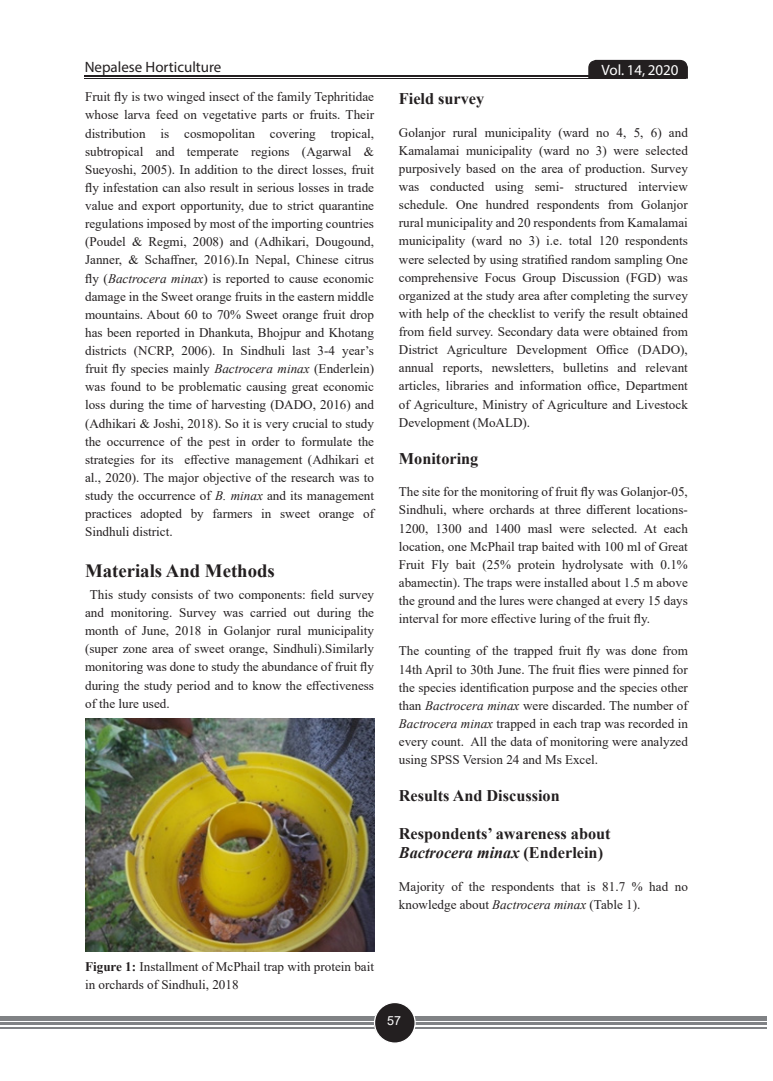
<style>
.page{position:relative;width:773px;height:1081px;background:#fff}
.page>*{position:absolute;margin:0;border:0;box-sizing:border-box;transform-origin:0 0}
.sub_Head{font:700 18.75px "Times New Roman";color:#231f20}
.head_2_english{font:700 16.25px/19.5px "Times New Roman";color:#231f20}
.t1{font:15px "Myriad Pro";color:#231f20}
.t2{font:15px "Myriad Pro";color:#fff}
.body_text{font:13.12px/18.1px "Times New Roman";color:#231f20;text-align:justify}
.t3{font:12.5px "Arial";color:#fff}
.s1{font-style:italic}
.s2{font-weight:700}
</style>
<div class="page">
<div style="left:372px;top:1005px;width:36px;height:35px;border:1px solid #fff;border-radius:50%"></div>
<svg style="left:587px;top:59px;width:101px;height:20px;background:#332f30"></svg>
<hr style="left:85px;top:76px;width:601px;height:1px;background:#231f20">
<hr style="left:85px;top:78px;width:601px;height:1px;background:#231f20">
<div style="left:0;top:1016px;width:15px;height:5px;background:#808285"></div>
<svg style="left:0;top:1023px;width:15px;height:5px"></svg>
<div style="left:15px;top:1016px;width:752px;height:5px;background:#808285"></div>
<hr style="left:15px;top:1023px;width:752px;height:2px;background:#808285">
<hr style="left:15px;top:1026px;width:752px;height:2px;background:#808285">
<div style="left:374px;top:1002px;width:41px;height:41px;background:#231f20;border-radius:50%"></div>
<div style="left:374px;top:1002px;width:41px;height:41px;border:1px solid #fff;border-radius:50%"></div>
<img style="left:86px;top:718px;width:288px;height:234px">
<p class="t1" style="left:85px;top:57px;width:138px">Nepalese Horticulture</p>
<p class="t2" style="left:601px;top:61px;width:78px">Vol. 14, 2020</p>
<p class="body_text" style="left:85px;top:87px;width:290px">Fruit fly is two winged insect of the family Tephritidae whose larva feed on vegetative parts or fruits. Their distribution is cosmopolitan covering tropical, subtropical and temperate regions (Agarwal &amp; Sueyoshi, 2005). In addition to the direct losses, fruit fly infestation can also result in serious losses in trade value and export opportunity, due to strict quarantine regulations imposed by most of the importing countries (Poudel &amp; Regmi, 2008) and (Adhikari, Dougound, Janner, &amp; Schaffner, 2016).In Nepal, Chinese citrus fly (<span class="s1">Bactrocera minax</span>) is reported to cause economic damage in the Sweet orange fruits in the eastern middle mountains. About 60 to 70% Sweet orange fruit drop has been reported in Dhankuta, Bhojpur and Khotang districts (NCRP, 2006). In Sindhuli last 3-4 year’s fruit fly species mainly <span class="s1">Bactrocera minax</span> (Enderlein) was found to be problematic causing great economic loss during the time of harvesting (DADO, 2016) and (Adhikari &amp; Joshi, 2018). So it is very crucial to study the occurrence of the pest in order to formulate the strategies for its effective management (Adhikari et al., 2020). The major objective of the research was to study the occurrence of <span class="s1">B. minax</span> and its management practices adopted by farmers in sweet orange of Sindhuli district.</p>
<p class="sub_Head" style="left:85px;top:557px;width:191px">Materials And Methods</p>
<p class="body_text" style="left:85px;top:585px;width:290px;text-indent:5px">This study consists of two components: field survey and monitoring. Survey was carried out during the month of June, 2018 in Golanjor rural municipality (super zone area of sweet orange, Sindhuli).Similarly monitoring was done to study the abundance of fruit fly during the study period and to know the effectiveness of the lure used.</p>
<p class="body_text" style="left:85px;top:957px;width:290px"><span class="s2">Figure 1:</span> Installment of McPhail trap with protein bait in orchards of Sindhuli, 2018</p>
<p class="head_2_english" style="left:399px;top:89px;width:87px">Field survey</p>
<p class="body_text" style="left:399px;top:123px;width:290px">Golanjor rural municipality (ward no 4, 5, 6) and Kamalamai municipality (ward no 3) were selected purposively based on the area of production. Survey was conducted using semi- structured interview schedule. One hundred respondents from Golanjor rural municipality and 20 respondents from Kamalamai municipality (ward no 3) i.e. total 120 respondents were selected by using stratified random sampling One comprehensive Focus Group Discussion (FGD) was organized at the study area after completing the survey with help of the checklist to verify the result obtained from field survey. Secondary data were obtained from District Agriculture Development Office (DADO), annual reports, newsletters, bulletins and relevant articles, libraries and information office, Department of Agriculture, Ministry of Agriculture and Livestock Development (MoALD).</p>
<p class="head_2_english" style="left:399px;top:448px;width:81px">Monitoring</p>
<p class="body_text" style="left:399px;top:482px;width:290px">The site for the monitoring of fruit fly was Golanjor-05, Sindhuli, where orchards at three different locations-1200, 1300 and 1400 masl were selected. At each location, one McPhail trap baited with 100 ml of Great Fruit Fly bait (25% protein hydrolysate with 0.1% abamectin). The traps were installed about 1.5 m above the ground and the lures were changed at every 15 days interval for more effective luring of the fruit fly.</p>
<p class="body_text" style="left:399px;top:641px;width:290px">The counting of the trapped fruit fly was done from 14th April to 30th June. The fruit flies were pinned for the species identification purpose and the species other than <span class="s1">Bactrocera minax</span> were discarded. The number of <span class="s1">Bactrocera minax</span> trapped in each trap was recorded in every count. All the data of monitoring were analyzed using SPSS Version 24 and Ms Excel.</p>
<p class="head_2_english" style="left:399px;top:786px;width:162px">Results And Discussion</p>
<p class="head_2_english" style="left:399px;top:823px;width:213px">Respondents’ awareness about<br><span class="s1">Bactrocera minax</span> (Enderlein)</p>
<p class="body_text" style="left:399px;top:876px;width:290px">Majority of the respondents that is 81.7 % had no knowledge about <span class="s1">Bactrocera minax</span> (Table 1).</p>
<p class="t3" style="left:382px;top:1012px;width:15px">57</p>
<p class="t3" style="left:387px;top:1012px;width:15px">57</p>
</div>
